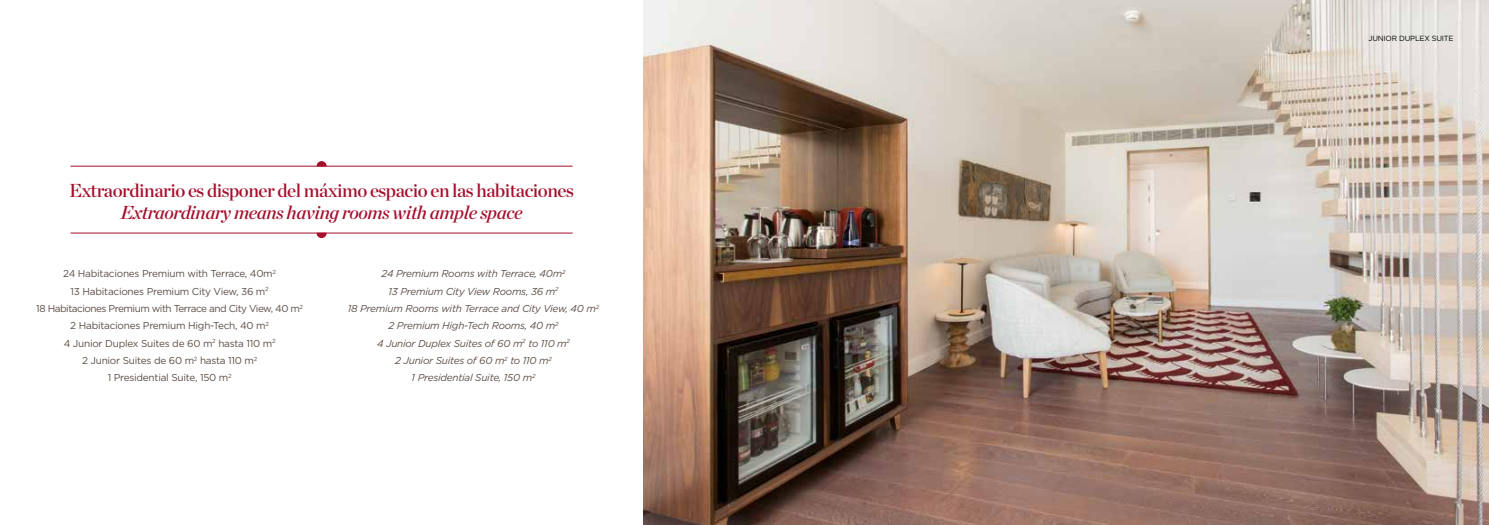
<style>
.page{position:relative;width:1489px;height:525px;background:#fff}
.page>*{position:absolute;margin:0;border:0;box-sizing:border-box;transform-origin:0 0}
.t1{font:18.75px "Chronicle Display Semi";letter-spacing:-.025em;color:#a50f2d}
.t2{font:italic 18.75px "Chronicle Display Semi";letter-spacing:-.02em;color:#a50f2d}
.t3{font:10px/17.2px "Gotham";letter-spacing:-.025em;color:#5c4e47;text-align:center}
.t4{font:italic 10px/17.2px "Gotham";letter-spacing:-.025em;color:#5c4e47;text-align:center}
.t5{font:7.5px "Gotham";letter-spacing:-.025em;color:#000}
</style>
<div class="page">
<img style="left:643px;top:0;width:845px;height:524px">
<hr style="left:71px;top:232px;width:501px;height:1px;background:#a50f2d">
<svg style="left:316px;top:232px;width:10px;height:6px"></svg>
<hr style="left:71px;top:166px;width:501px;height:1px;background:#a50f2d">
<svg style="left:316px;top:161px;width:10px;height:5px"></svg>
<h1 class="t1" style="left:69px;top:175px;width:506px">Extraordinario es disponer del máximo espacio en las habitaciones</h1>
<h1 class="t2" style="left:120px;top:197px;width:404px">Extraordinary means having rooms with ample space</h1>
<p class="t3" style="left:36px;top:265px;width:268px">24 Habitaciones Premium with Terrace, 40m<sup>2<br></sup>13 Habitaciones Premium City View, 36 m<sup>2<br></sup>18 Habitaciones Premium with Terrace and City View, 40 m<sup>2<br></sup>2 Habitaciones Premium High-Tech, 40 m<sup>2<br></sup>4 Junior Duplex Suites de 60 m<sup>2</sup> hasta 110 m<sup>2<br></sup>2 Junior Suites de 60 m<sup>2</sup> hasta 110 m<sup>2<br></sup>1 Presidential Suite, 150 m<sup>2</sup></p>
<p class="t4" style="left:348px;top:265px;width:253px">24 Premium Rooms with Terrace, 40m<sup>2<br></sup>13 Premium City View Rooms, 36 m<sup>2<br></sup>18 Premium Rooms with Terrace and City View, 40 m<sup>2<br></sup>2 Premium High-Tech Rooms, 40 m<sup>2<br></sup>4 Junior Duplex Suites of 60 m<sup>2</sup> to 110 m<sup>2<br></sup>2 Junior Suites of 60 m<sup>2</sup> to 110 m<sup>2<br></sup>1 Presidential Suite, 150 m<sup>2</sup></p>
<p class="t5" style="left:1368px;top:34px;width:87px">JUNIOR DUPLEX SUITE</p>
</div>
